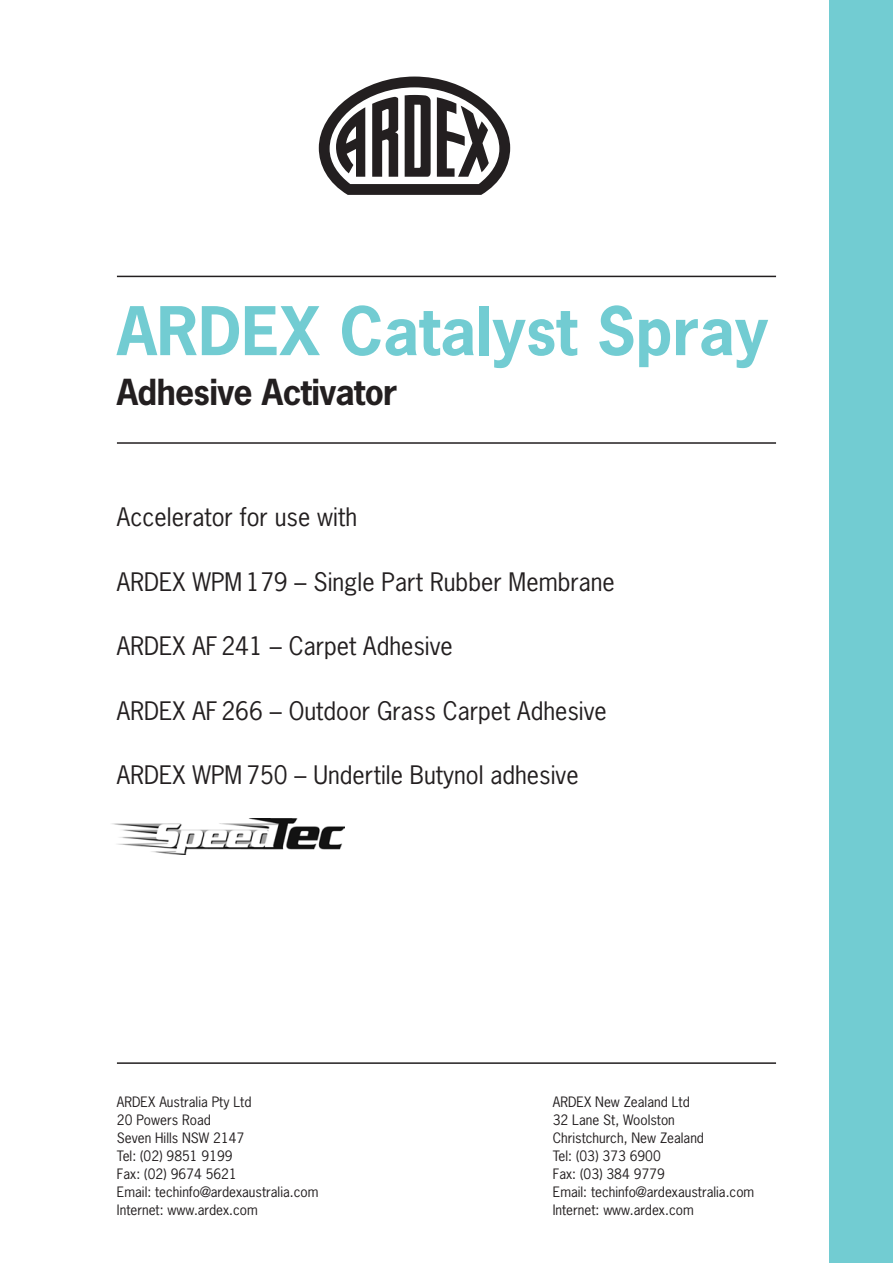
<style>
.page{position:relative;width:893px;height:1263px;background:#fff}
.page>*{position:absolute;margin:0;border:0;box-sizing:border-box;transform-origin:0 0}
.t1{font:700 63px "News Gothic";color:#72ccd2}
.t2{font:700 33.75px "News Gothic";letter-spacing:-.02em;color:#231f20}
.t3{font:24px "News Gothic";color:#231f20}
.t4{font:13.5px/18px "News Gothic";color:#231f20}
</style>
<div class="page">
<div style="left:829px;top:0;width:64px;height:1263px;background:#72ccd2"></div>
<svg style="left:319px;top:77px;width:191px;height:118px"></svg>
<hr style="left:117px;top:276px;width:659px;height:1px;background:#231f20">
<hr style="left:117px;top:442px;width:659px;height:2px;background:#231f20">
<hr style="left:117px;top:1062px;width:659px;height:2px;background:#231f20">
<img style="left:112px;top:818px;width:233px;height:37px">
<h1 class="t1" style="left:117px;top:290px;width:653px">ARDEX Catalyst Spray</h1>
<h2 class="t2" style="left:117px;top:370px;width:282px">Adhesive Activator</h2>
<h3 class="t3" style="left:117px;top:502px;width:242px">Accelerator for use with</h3>
<h3 class="t3" style="left:117px;top:566px;width:499px">ARDEX WPM 179 – Single Part Rubber Membrane</h3>
<h3 class="t3" style="left:117px;top:631px;width:337px">ARDEX AF 241 – Carpet Adhesive</h3>
<h3 class="t3" style="left:117px;top:695px;width:491px">ARDEX AF 266 – Outdoor Grass Carpet Adhesive</h3>
<h3 class="t3" style="left:117px;top:760px;width:463px">ARDEX WPM 750 – Undertile Butynol adhesive</h3>
<p class="t4" style="left:117px;top:1092px;width:203px">ARDEX Australia Pty Ltd<br>20 Powers Road<br>Seven Hills NSW 2147<br>Tel: (02) 9851 9199<br>Fax: (02) 9674 5621<br>Email: techinfo@ardexaustralia.com<br>Internet: www.ardex.com</p>
<p class="t4" style="left:553px;top:1092px;width:203px">ARDEX New Zealand Ltd<br>32 Lane St, Woolston<br>Christchurch, New Zealand<br>Tel: (03) 373 6900<br>Fax: (03) 384 9779<br>Email: techinfo@ardexaustralia.com<br>Internet: www.ardex.com</p>
</div>
